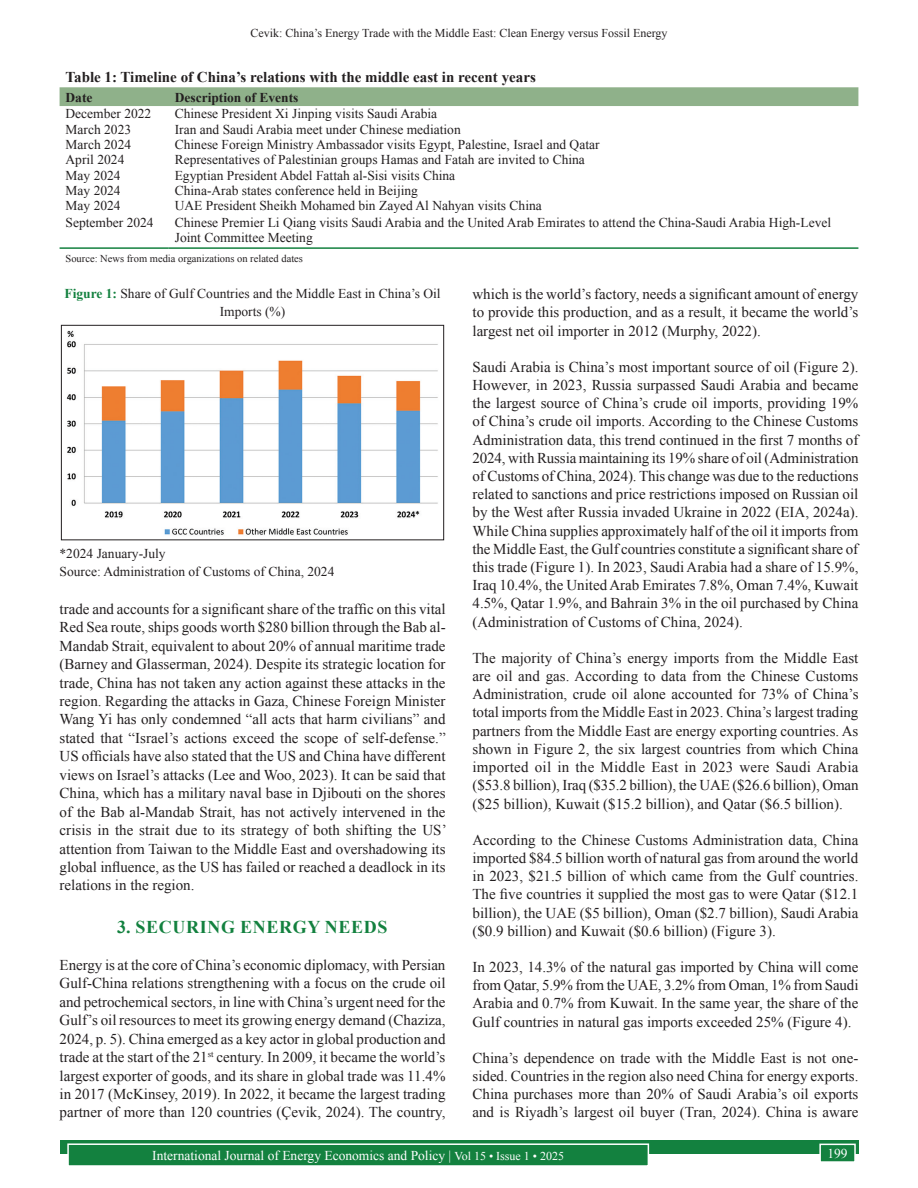
<style>
.page{position:relative;width:918px;height:1188px;background:#fff}
.page>*{position:absolute;margin:0;border:0;box-sizing:border-box;transform-origin:0 0}
.t1{font:700 18px "Times New Roman";letter-spacing:.035em;color:#13813f}
.TX{font:15px/18.1px "Times New Roman";color:#231f20;text-align:justify}
.TT{font:700 15px "Times New Roman";color:#231f20}
.TB{font:13.5px "Times New Roman";color:#231f20}
.TBL{font:13.5px/15.3px "Times New Roman";color:#231f20}
.Folio{font:13.5px "Times New Roman";color:#fff}
.FGC{font:13.5px/18px "Times New Roman";color:#231f20;text-align:center}
.FGC_SRC{font:13.5px "Times New Roman";color:#231f20}
.TCH{font:700 13.5px "Times New Roman";color:#231f20}
.t2{font:12px "Times New Roman";color:#231f20}
.TFN{font:10.5px "Times New Roman";color:#231f20}
.s1{font-weight:700;color:#13813f}
.s2{font-size:12px}
</style>
<div class="page">
<div style="left:60px;top:1140px;width:798px;height:13px;background:#13813f"></div>
<div style="left:68px;top:1144px;width:580px;height:22px;background:#13813f"></div>
<div style="left:67px;top:1143px;width:582px;height:24px;border:2px solid #fff"></div>
<div style="left:820px;top:1144px;width:35px;height:18px;background:#13813f"></div>
<div style="left:819px;top:1144px;width:37px;height:19px;border:2px solid #fff"></div>
<div style="left:60px;top:87px;width:798px;height:19px;background:#8fb18a"></div>
<hr style="left:60px;top:247px;width:109px;height:2px;background:#13813f">
<hr style="left:169px;top:247px;width:689px;height:2px;background:#13813f">
<img style="left:66px;top:330px;width:372px;height:205px">
<div style="left:61px;top:325px;width:383px;height:215px;border:1px solid #231f20"></div>
<p class="t2" style="left:250px;top:25px;width:419px">Cevik: China’s Energy Trade with the Middle East: Clean Energy versus Fossil Energy</p>
<p class="TT" style="left:66px;top:66px;width:472px">Table 1: Timeline of China’s relations with the middle east in recent years</p>
<p class="TCH" style="left:66px;top:87px;width:28px">Date</p>
<p class="TCH" style="left:175px;top:87px;width:125px">Description of Events</p>
<p class="TB" style="left:66px;top:104px;width:87px">December 2022</p>
<p class="TB" style="left:175px;top:104px;width:264px">Chinese President Xi Jinping visits Saudi Arabia</p>
<p class="TB" style="left:66px;top:120px;width:67px">March 2023</p>
<p class="TB" style="left:175px;top:120px;width:288px">Iran and Saudi Arabia meet under Chinese mediation</p>
<p class="TB" style="left:66px;top:135px;width:67px">March 2024</p>
<p class="TB" style="left:175px;top:135px;width:426px">Chinese Foreign Ministry Ambassador visits Egypt, Palestine, Israel and Qatar</p>
<p class="TB" style="left:66px;top:150px;width:60px">April 2024</p>
<p class="TB" style="left:175px;top:150px;width:412px">Representatives of Palestinian groups Hamas and Fatah are invited to China</p>
<p class="TB" style="left:66px;top:166px;width:57px">May 2024</p>
<p class="TB" style="left:175px;top:166px;width:282px">Egyptian President Abdel Fattah al‑Sisi visits China</p>
<p class="TB" style="left:66px;top:181px;width:57px">May 2024</p>
<p class="TB" style="left:175px;top:181px;width:245px">China‑Arab states conference held in Beijing</p>
<p class="TB" style="left:66px;top:196px;width:57px">May 2024</p>
<p class="TB" style="left:175px;top:196px;width:369px">UAE President Sheikh Mohamed bin Zayed Al Nahyan visits China</p>
<p class="TBL" style="left:66px;top:214px;width:90px">September 2024</p>
<p class="TBL" style="left:175px;top:214px;width:658px">Chinese Premier Li Qiang visits Saudi Arabia and the United Arab Emirates to attend the China‑Saudi Arabia High‑Level<br>Joint Committee Meeting</p>
<p class="TFN" style="left:66px;top:251px;width:239px">Source: News from media organizations on related dates</p>
<p class="FGC" style="left:64px;top:284px;width:378px"><span class="s1">Figure 1:</span> Share of Gulf Countries and the Middle East in China’s Oil<br>Imports (%)</p>
<p class="TX" style="left:472px;top:285px;width:387px">which is the world’s factory, needs a significant amount of energy to provide this production, and as a result, it became the world’s largest net oil importer in 2012 (Murphy, 2022).</p>
<p class="TX" style="left:472px;top:357px;width:388px">Saudi Arabia is China’s most important source of oil (Figure 2).<br>However, in 2023, Russia surpassed Saudi Arabia and became the largest source of China’s crude oil imports, providing 19% of China’s crude oil imports. According to the Chinese Customs Administration data, this trend continued in the first 7 months of 2024, with Russia maintaining its 19% share of oil (Administration of Customs of China, 2024). This change was due to the reductions related to sanctions and price restrictions imposed on Russian oil by the West after Russia invaded Ukraine in 2022 (EIA, 2024a).<br>While China supplies approximately half of the oil it imports from the Middle East, the Gulf countries constitute a significant share of this trade (Figure 1). In 2023, Saudi Arabia had a share of 15.9%, Iraq 10.4%, the United Arab Emirates 7.8%, Oman 7.4%, Kuwait 4.5%, Qatar 1.9%, and Bahrain 3% in the oil purchased by China (Administration of Customs of China, 2024).</p>
<p class="TX" style="left:472px;top:648px;width:388px">The majority of China’s energy imports from the Middle East are oil and gas. According to data from the Chinese Customs Administration, crude oil alone accounted for 73% of China’s total imports from the Middle East in 2023. China’s largest trading partners from the Middle East are energy exporting countries. As shown in Figure 2, the six largest countries from which China imported oil in the Middle East in 2023 were Saudi Arabia ($53.8 billion), Iraq ($35.2 billion), the UAE ($26.6 billion), Oman ($25 billion), Kuwait ($15.2 billion), and Qatar ($6.5 billion).</p>
<p class="TX" style="left:472px;top:830px;width:387px">According to the Chinese Customs Administration data, China imported $84.5 billion worth of natural gas from around the world in 2023, $21.5 billion of which came from the Gulf countries.<br>The five countries it supplied the most gas to were Qatar ($12.1 billion), the UAE ($5 billion), Oman ($2.7 billion), Saudi Arabia ($0.9 billion) and Kuwait ($0.6 billion) (Figure 3).</p>
<p class="TX" style="left:472px;top:957px;width:388px">In 2023, 14.3% of the natural gas imported by China will come from Qatar, 5.9% from the UAE, 3.2% from Oman, 1% from Saudi Arabia and 0.7% from Kuwait. In the same year, the share of the Gulf countries in natural gas imports exceeded 25% (Figure 4).</p>
<p class="TX" style="left:472px;top:1048px;width:387px">China’s dependence on trade with the Middle East is not one&shy;sided. Countries in the region also need China for energy exports.<br>China purchases more than 20% of Saudi Arabia’s oil exports and is Riyadh’s largest oil buyer (Tran, 2024). China is aware</p>
<p class="FGC_SRC" style="left:60px;top:544px;width:108px">*2024 January-July</p>
<p class="FGC_SRC" style="left:60px;top:562px;width:276px">Source: Administration of Customs of China, 2024</p>
<p class="TX" style="left:60px;top:599px;width:389px">trade and accounts for a significant share of the traffic on this vital Red Sea route, ships goods worth $280 billion through the Bab al-Mandab Strait, equivalent to about 20% of annual maritime trade (Barney and Glasserman, 2024). Despite its strategic location for trade, China has not taken any action against these attacks in the region. Regarding the attacks in Gaza, Chinese Foreign Minister Wang Yi has only condemned “all acts that harm civilians” and stated that “Israel’s actions exceed the scope of self-defense.” US officials have also stated that the US and China have different views on Israel’s attacks (Lee and Woo, 2023). It can be said that China, which has a military naval base in Djibouti on the shores of the Bab al-Mandab Strait, has not actively intervened in the crisis in the strait due to its strategy of both shifting the US’ attention from Taiwan to the Middle East and overshadowing its global influence, as the US has failed or reached a deadlock in its relations in the region.</p>
<h1 class="t1" style="left:117px;top:914px;width:272px">3. SECURING ENERGY NEEDS</h1>
<p class="TX" style="left:60px;top:955px;width:388px">Energy is at the core of China’s economic diplomacy, with Persian Gulf-China relations strengthening with a focus on the crude oil and petrochemical sectors, in line with China’s urgent need for the Gulf’s oil resources to meet its growing energy demand (Chaziza, 2024, p. 5). China emerged as a key actor in global production and trade at the start of the 21<sup>st</sup> century. In 2009, it became the world’s largest exporter of goods, and its share in global trade was 11.4% in 2017 (McKinsey, 2019). In 2022, it became the largest trading partner of more than 120 countries (Çevik, 2024). The country,</p>
<p class="Folio" style="left:152px;top:1146px;width:413px">International Journal of Energy Economics and Policy | <span class="s2">Vol 15 • Issue 1 • 2025</span></p>
<p class="Folio" style="left:827px;top:1144px;width:22px">199</p>
</div>
